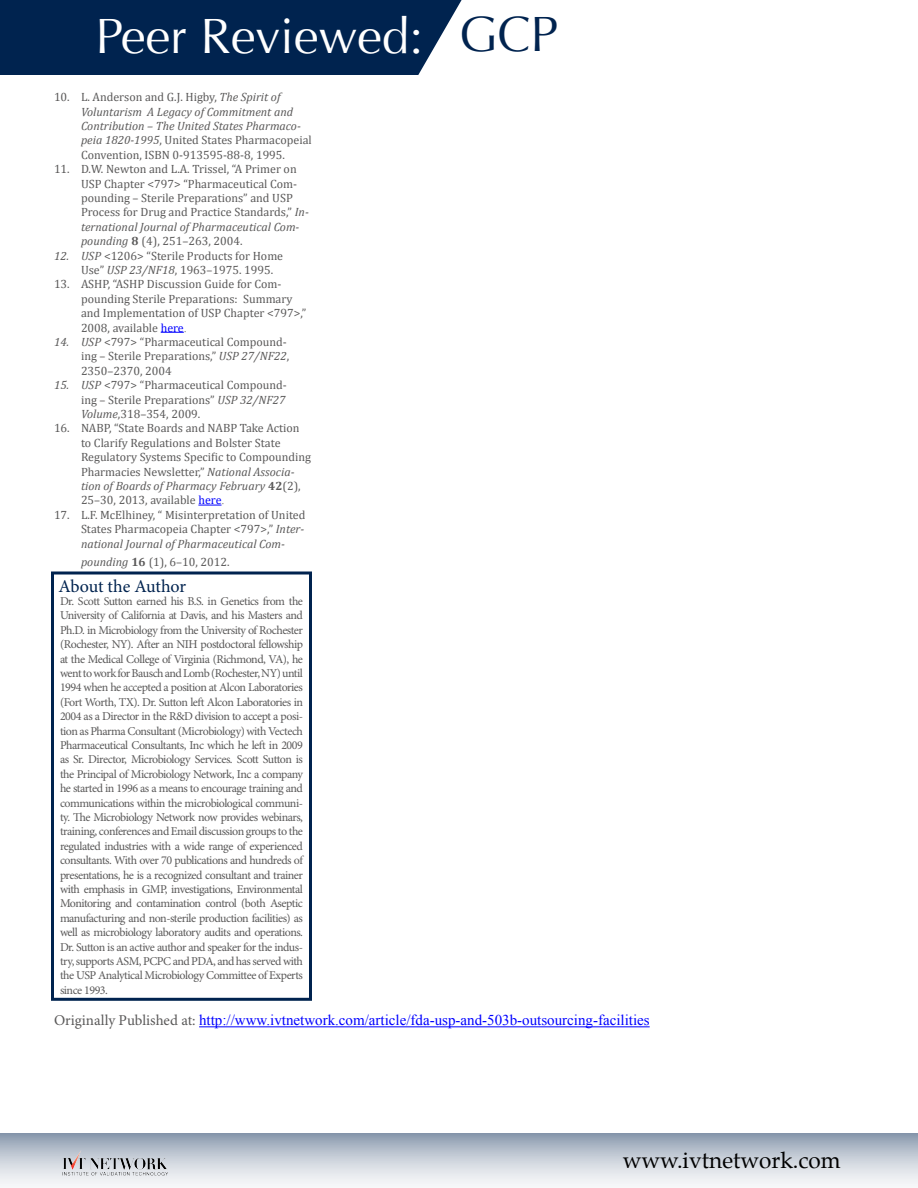
<style>
.page{position:relative;width:918px;height:1188px;background:#fff}
.page>*{position:absolute;margin:0;border:0;box-sizing:border-box;transform-origin:0 0}
.t1{font:49.5px "Optima";color:#fff}
.t2{font:22.5px "Palatino";color:#000}
.GXP_Head{font:18px "Minion Pro";letter-spacing:-.01em;color:#00234f}
.GXP_Body{font:15px "Times New Roman";color:#00f}
.GXP_Body-2{font:12px/14.4px "Minion Pro";letter-spacing:-.04em;color:#5a5959;text-align:justify}
.t3{font:12px/14.4px "Cambria";color:#5a5959}
.t4{font:italic 12px/14.4px "Cambria";color:#5a5959}
.s1{color:#00234f}
.s2{font-style:normal}
.s3{font-style:italic}
.s4{font-weight:700}
.s5{color:#00f}
.s6{font-family:"Times New Roman"}
.s7{font-family:"Minion Pro";color:#5a5959}
</style>
<div class="page">
<div style="left:76px;top:0;width:386px;height:75px;background:#00234f"></div>
<div style="left:0;top:0;width:76px;height:75px;background:#00234f"></div>
<div style="left:0;top:1133px;width:918px;height:55px;background:linear-gradient(to bottom,#909fb2,#fff)"></div>
<img style="left:62px;top:1150px;width:106px;height:25px">
<div style="left:51px;top:572px;width:261px;height:429px;border:3px solid #00234f"></div>
<hr style="left:199px;top:1026px;width:451px;height:1px;background:#00f">
<svg style="left:161px;top:332px;width:23px;height:1px"></svg>
<svg style="left:198px;top:505px;width:24px;height:1px"></svg>
<h1 class="t1" style="left:95px;top:7px;width:464px">Peer Reviewed: <span class="s1">GCP</span></h1>
<p class="t4" style="left:81px;top:89px;width:232px;text-indent:-27px"><span class="s2">10. L. Anderson and G.J. Higby,</span> The Spirit of Voluntarism A Legacy of Commitment and Contribution – The United States Pharmaco&shy;peia 1820-1995<span class="s2">, United States Pharmacopeial Convention, ISBN 0-913595-88-8, 1995.</span></p>
<p class="t3" style="left:81px;top:162px;width:229px;text-indent:-27px">11. D.W. Newton and L.A. Trissel, “A Primer on USP Chapter &lt;797&gt; “Pharmaceutical Com&shy;pounding – Sterile Preparations” and USP Process for Drug and Practice Standards,” <span class="s3">In&shy;ternational Journal of Pharmaceutical Com&shy;pounding</span> <span class="s4">8</span> (4), 251–263, 2004.</p>
<p class="t3" style="left:81px;top:248px;width:204px;text-indent:-27px"><span class="s3">12. USP</span> &lt;1206&gt; “Sterile Products for Home<br>Use” <span class="s3">USP 23/NF18</span>, 1963–1975. 1995.</p>
<p class="t3" style="left:81px;top:277px;width:227px;text-indent:-27px">13. ASHP, “ASHP Discussion Guide for Com&shy;pounding Sterile Preparations: Summary and Implementation of USP Chapter &lt;797&gt;,” 2008, available <span class="s5">here</span><span class="s6">.</span></p>
<p class="t3" style="left:81px;top:335px;width:210px;text-indent:-27px"><span class="s3">14. USP</span> &lt;797&gt; “Pharmaceutical Compound&shy;ing – Sterile Preparations,” <span class="s3">USP 27/NF22</span>,<br>2350–2370, 2004</p>
<p class="t3" style="left:81px;top:378px;width:207px;text-align:justify;text-indent:-27px"><span class="s3">15. USP</span> &lt;797&gt; “Pharmaceutical Compound&shy;ing – Sterile Preparations” <span class="s3">USP 32/NF27<br>Volume</span>,318–354, 2009.</p>
<p class="t3" style="left:81px;top:421px;width:232px;text-indent:-27px">16. NABP, “State Boards and NABP Take Action to Clarify Regulations and Bolster State Regulatory Systems Specific to Compounding Pharmacies Newsletter,” <span class="s3">National Associa&shy;tion of Boards of Pharmacy February</span> <span class="s4">42</span>(2), 25–30, 2013, available <span class="s5">here</span><span class="s6">.</span></p>
<p class="t3" style="left:81px;top:507px;width:226px;text-align:justify;text-indent:-27px">17. L.F. McElhiney, “ Misinterpretation of United States Pharmacopeia Chapter &lt;797&gt;,” <span class="s3">Inter&shy;national Journal of Pharmaceutical Com-</span></p>
<p class="t3" style="left:81px;top:554px;width:150px"><span class="s3">pounding</span> <span class="s4">16</span> (1), 6–10, 2012.</p>
<p class="GXP_Head" style="left:58px;top:576px;width:129px">About the Author</p>
<p class="GXP_Body-2" style="left:60px;top:594px;width:245px">Dr. Scott Sutton earned his B.S. in Genetics from the University of California at Davis, and his Masters and Ph.D. in Microbiology from the University of Rochester (Rochester, NY). After an NIH postdoctoral fellowship at the Medical College of Virginia (Richmond, VA), he went to work for Bausch and Lomb (Rochester, NY) until 1994 when he accepted a position at Alcon Laboratories (Fort Worth, TX). Dr. Sutton left Alcon Laboratories in 2004 as a Director in the R&amp;D division to accept a posi&shy;tion as Pharma Consultant (Microbiology) with Vectech Pharmaceutical Consultants, Inc which he left in 2009 as Sr. Director, Microbiology Services. Scott Sutton is the Principal of Microbiology Network, Inc a company he started in 1996 as a means to encourage training and communications within the microbiological communi&shy;ty. The Microbiology Network now provides webinars, training, conferences and Email discussion groups to the regulated industries with a wide range of experienced consultants. With over 70 publications and hundreds of presentations, he is a recognized consultant and trainer with emphasis in GMP, investigations, Environmental Monitoring and contamination control (both Aseptic manufacturing and non-sterile production facilities) as well as microbiology laboratory audits and operations.<br>Dr. Sutton is an active author and speaker for the indus&shy;try, supports ASM, PCPC and PDA, and has served with the USP Analytical Microbiology Committee of Experts since 1993.</p>
<p class="GXP_Body" style="left:54px;top:1010px;width:597px"><span class="s7">Originally Published at:</span> http://www.ivtnetwork.com/article/fda-usp-and-503b-outsourcing-facilities</p>
<h2 class="t2" style="left:623px;top:1142px;width:219px">www.ivtnetwork.com</h2>
</div>
